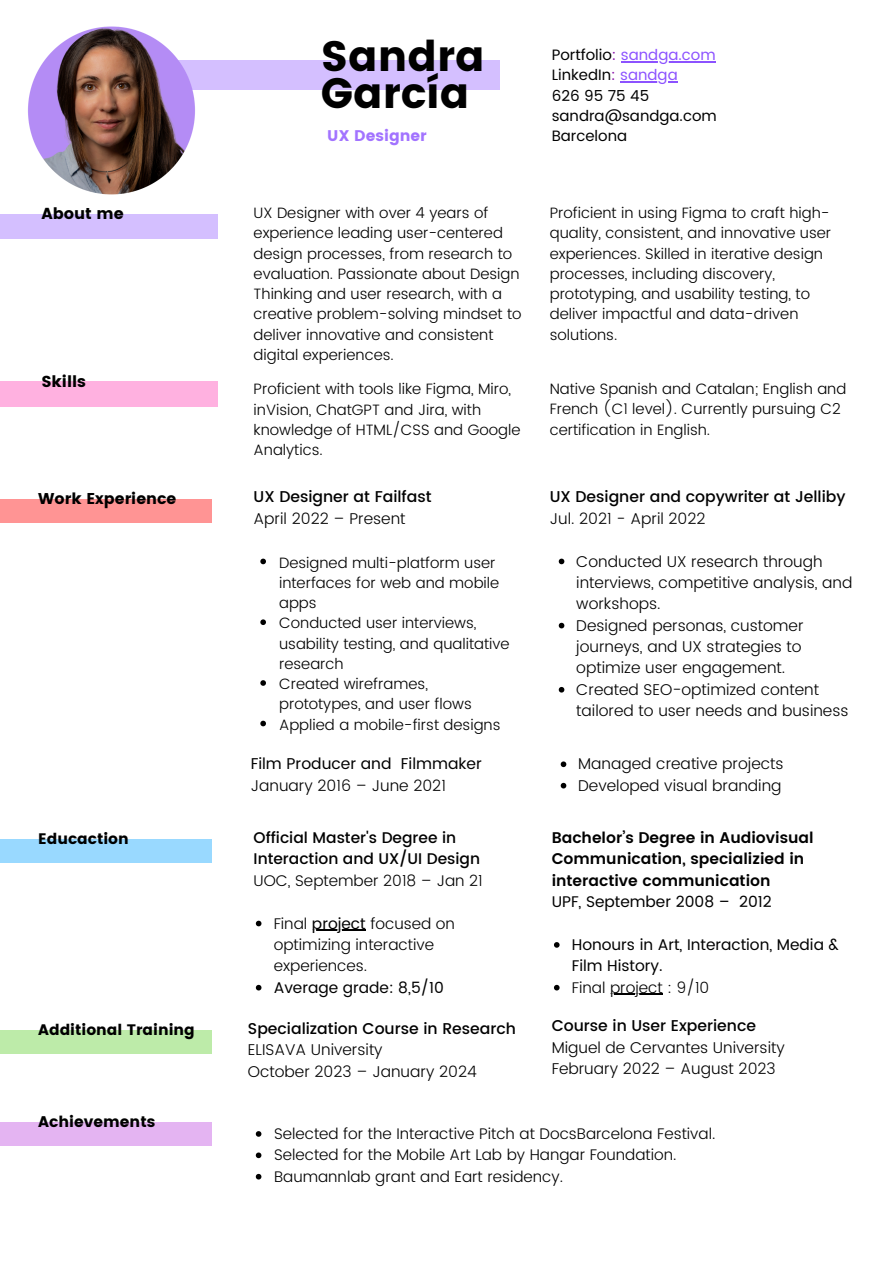
<style>
.page{position:relative;width:894px;height:1264px;background:#fff}
.page>*{position:absolute;margin:0;border:0;box-sizing:border-box;transform-origin:0 0}
.t1{font:42.45px/36.9px "Poppins";color:#000}
.t2{font:15.9px "Poppins";color:#000}
.t3{font:300 15.6px/21.3px "Poppins";color:#000}
.t4{font:500 15.6px "Poppins";color:#000}
.t5{font:15.6px "Poppins";color:#000}
.t6{font:15.6px "Poppins";color:#000}
.t7{font:300 15.45px/21.3px "Poppins";color:#000}
.t8{font:600 15.45px/21.3px "Poppins";color:#000}
.t9{font:15.45px/21.3px "Poppins";color:#000}
.t10{font:500 15.45px/21.3px "Poppins";color:#000}
.t11{font:15.45px "Poppins";color:#8c52ff}
.t12{font:300 15.3px "Poppins";color:#000}
.t13{font:15.3px "Poppins";color:#000}
.t14{font:15.15px "Poppins";color:#000}
.t15{font:300 15px/20.2px "Poppins";color:#000}
.t16{font:15px/20.2px "Poppins";color:#000}
.t17{font:15px "Poppins";color:#8c52ff}
.s1{color:#000}
.s2{color:#8713a8}
.s3{color:#8c52ff}
.s4{font-weight:400}
</style>
<div class="page">
<div style="left:0;top:839px;width:211px;height:24px;background:#99d9ff"></div>
<div style="left:0;top:1030px;width:211px;height:24px;background:#bdeba9"></div>
<div style="left:89px;top:60px;width:411px;height:29px;background:#d4bfff"></div>
<div style="left:0;top:1122px;width:211px;height:23px;background:#e4b4f2"></div>
<div style="left:0;top:381px;width:217px;height:25px;background:#ffb1e0"></div>
<div style="left:0;top:214px;width:217px;height:25px;background:#d4bfff"></div>
<div style="left:0;top:499px;width:211px;height:23px;background:#ff9494"></div>
<img style="left:28px;top:26px;width:184px;height:169px">
<svg style="left:256px;top:920px;width:5px;height:6px"></svg>
<hr style="left:312px;top:929px;width:53px;height:1px;background:#000">
<svg style="left:256px;top:984px;width:5px;height:6px"></svg>
<svg style="left:554px;top:942px;width:5px;height:5px"></svg>
<svg style="left:554px;top:984px;width:5px;height:6px"></svg>
<hr style="left:610px;top:993px;width:52px;height:2px;background:#000">
<svg style="left:256px;top:1131px;width:5px;height:5px"></svg>
<svg style="left:256px;top:1152px;width:5px;height:6px"></svg>
<svg style="left:256px;top:1173px;width:5px;height:6px"></svg>
<hr style="left:620px;top:61px;width:95px;height:1px;background:#8c52ff">
<hr style="left:628px;top:81px;width:49px;height:1px;background:#8c52ff">
<svg style="left:260px;top:558px;width:6px;height:6px"></svg>
<svg style="left:260px;top:619px;width:6px;height:6px"></svg>
<svg style="left:260px;top:680px;width:6px;height:5px"></svg>
<svg style="left:260px;top:720px;width:6px;height:6px"></svg>
<svg style="left:558px;top:558px;width:6px;height:6px"></svg>
<svg style="left:558px;top:622px;width:6px;height:6px"></svg>
<svg style="left:558px;top:687px;width:6px;height:5px"></svg>
<svg style="left:560px;top:761px;width:6px;height:6px"></svg>
<svg style="left:560px;top:782px;width:6px;height:6px"></svg>
<p class="t1" style="left:321px;top:38px;width:165px">Sandra<br>García</p>
<h2 class="t17" style="left:551px;top:46px;width:165px"><span class="s1">Portfolio</span><span class="s2">:</span> sandga.com</h2>
<p class="t16" style="left:551px;top:65px;width:127px">LinkedIn<span class="s2">:</span> <span class="s3">sandga</span></p>
<p class="t16" style="left:551px;top:85px;width:166px">626 95 75 45 sandra@sandga.com</p>
<p class="t2" style="left:41px;top:204px;width:84px">About me</p>
<p class="t2" style="left:41px;top:372px;width:46px">Skills</p>
<p class="t11" style="left:327px;top:127px;width:101px">UX Designer</p>
<p class="t16" style="left:551px;top:126px;width:77px">Barcelona</p>
<h2 class="t15" style="left:253px;top:203px;width:269px">UX Designer with over 4 years of experience leading user-centered design processes, from research to evaluation. Passionate about Design Thinking and user research, with a creative problem-solving mindset to deliver innovative and consistent digital experiences.</h2>
<p class="t15" style="left:549px;top:203px;width:283px">Proficient in using Figma to craft high&shy;quality, consistent, and innovative user experiences. Skilled in iterative design processes, including discovery, prototyping, and usability testing, to deliver impactful and data-driven solutions.</p>
<p class="t15" style="left:253px;top:379px;width:268px">Proficient with tools like Figma, Miro, inVision, ChatGPT and Jira, with knowledge of HTML/CSS and Google<br>Analytics.</p>
<p class="t15" style="left:549px;top:379px;width:298px">Native Spanish and Catalan; English and<br>French (C1 level). Currently pursuing C2 certification in English.</p>
<p class="t6" style="left:38px;top:489px;width:140px">Work Experience</p>
<p class="t4" style="left:253px;top:488px;width:179px">UX Designer at Failfast</p>
<p class="t3" style="left:253px;top:507px;width:153px">April 2022 – Present</p>
<p class="t15" style="left:279px;top:552px;width:222px">Designed multi-platform user interfaces for web and mobile apps</p>
<p class="t15" style="left:279px;top:613px;width:232px">Conducted user interviews, usability testing, and qualitative research</p>
<p class="t15" style="left:279px;top:674px;width:194px">Created wireframes, prototypes, and user flows</p>
<p class="t15" style="left:279px;top:714px;width:223px">Applied a mobile-first designs</p>
<p class="t4" style="left:549px;top:488px;width:297px">UX Designer and copywriter at Jelliby</p>
<p class="t3" style="left:549px;top:507px;width:157px">Jul. 2021 - April 2022</p>
<p class="t3" style="left:576px;top:550px;width:277px">Conducted UX research through interviews, competitive analysis, and workshops.</p>
<p class="t3" style="left:576px;top:614px;width:229px;text-align:justify">Designed personas, customer journeys, and UX strategies to optimize user engagement.</p>
<p class="t3" style="left:576px;top:678px;width:274px">Created SEO-optimized content tailored to user needs and business</p>
<p class="t5" style="left:251px;top:754px;width:232px">Film Producer and Filmmaker</p>
<p class="t3" style="left:251px;top:774px;width:197px">January 2016 – June 2021</p>
<p class="t3" style="left:578px;top:753px;width:207px">Managed creative projects</p>
<p class="t3" style="left:578px;top:774px;width:205px">Developed visual branding</p>
<p class="t14" style="left:38px;top:830px;width:92px">Educaction</p>
<p class="t10" style="left:253px;top:827px;width:228px">Official Master's Degree in<br>Interaction and UX/UI Design</p>
<h1 class="t7" style="left:253px;top:869px;width:231px">UOC, September 2018 – Jan 21</h1>
<h2 class="t7" style="left:273px;top:912px;width:183px">Final <span class="s4">project</span> focused on</h2>
<h2 class="t7" style="left:273px;top:934px;width:172px">optimizing interactive experiences.<br><span class="s4">Average grade: 8,5/10</span></h2>
<h2 class="t8" style="left:551px;top:827px;width:263px">Bachelor’s Degree in Audiovisual<br>Communication, specializied in interactive communication</h2>
<p class="t9" style="left:551px;top:891px;width:221px">UPF, September 2008 – 2012</p>
<h2 class="t9" style="left:571px;top:934px;width:268px">Honours in Art, Interaction, Media &amp;<br>Film History.</h2>
<p class="t7" style="left:571px;top:976px;width:139px">Final project : 9/10</p>
<p class="t14" style="left:38px;top:1021px;width:158px">Additional Training</p>
<p class="t4" style="left:248px;top:1019px;width:269px">Specialization Course in Research</p>
<p class="t3" style="left:248px;top:1039px;width:136px">ELISAVA University</p>
<p class="t3" style="left:248px;top:1060px;width:230px">October 2023 – January 2024</p>
<h2 class="t4" style="left:551px;top:1016px;width:206px">Course in User Experience</h2>
<p class="t3" style="left:551px;top:1036px;width:234px">Miguel de Cervantes University</p>
<p class="t3" style="left:551px;top:1057px;width:225px">February 2022 – August 2023</p>
<p class="t13" style="left:38px;top:1112px;width:118px">Achievements</p>
<p class="t12" style="left:274px;top:1124px;width:442px">Selected for the Interactive Pitch at DocsBarcelona Festival.</p>
<p class="t12" style="left:274px;top:1146px;width:404px">Selected for the Mobile Art Lab by Hangar Foundation.</p>
<p class="t12" style="left:274px;top:1167px;width:290px">Baumannlab grant and Eart residency.</p>
</div>
